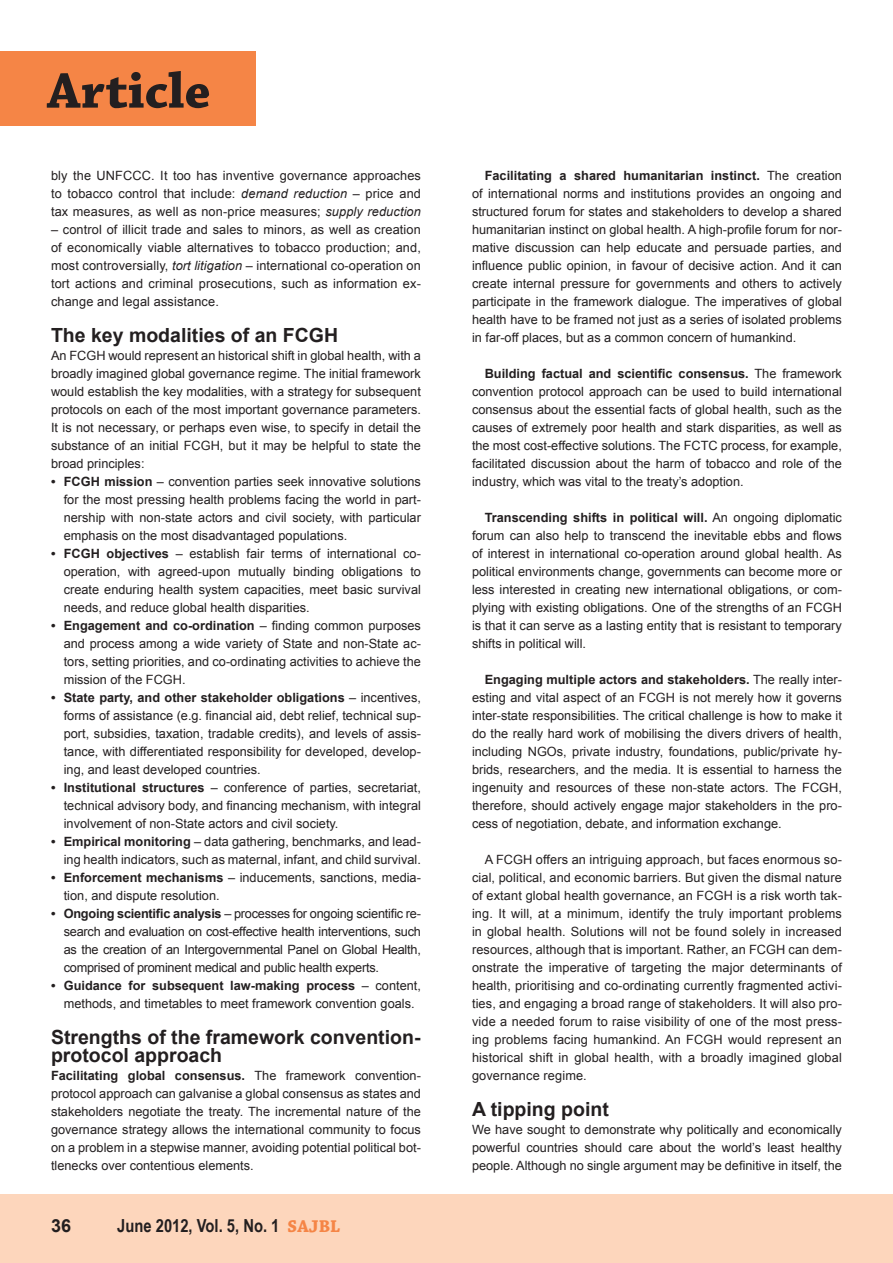
<style>
.page{position:relative;width:893px;height:1263px;background:#fff}
.page>*{position:absolute;margin:0;border:0;box-sizing:border-box;transform-origin:0 0}
.t1{font:700 60px "Chaparral Pro";color:#231f20}
.t2{font:700 52.5px "Chaparral Pro";color:#231f20}
.B_HEAD{font:700 19.5px/18px "Arial";color:#231f20}
.t3{font:700 18px "Arial Narrow";color:#231f20}
.t4{font:700 18px "Arial";color:#231f20}
.BODY_COPY_INDENT{font:12.75px/18px "Arial";color:#231f20;text-align:justify}
.BODY_COPY{font:12.75px/18px "Arial";color:#231f20;text-align:justify}
.s1{font-style:italic}
.s2{font-weight:700}
.s3{font-family:"Chaparral Pro";color:#f58546}
</style>
<div class="page">
<div style="left:0;top:1195px;width:893px;height:68px;background:#fdd6bc"></div>
<div style="left:0;top:51px;width:251px;height:74px;background:#f58546"></div>
<h1 class="t1" style="left:54px;top:56px;width:188px">Article</h1>
<p class="t2" style="left:47px;top:60px;width:165px">Article</p>
<p class="BODY_COPY_INDENT" style="left:51px;top:167px;width:371px">bly the UNFCCC. It too has inventive governance approaches to tobacco control that include: <span class="s1">demand reduction</span> – price and tax measures, as well as non-price measures; <span class="s1">supply reduction</span></p>
<p class="BODY_COPY_INDENT" style="left:51px;top:221px;width:371px">– control of illicit trade and sales to minors, as well as creation of economically viable alternatives to tobacco production; and, most controversially, <span class="s1">tort litigation</span> – international co-operation on tort actions and criminal prosecutions, such as information ex&shy;change and legal assistance.</p>
<p class="B_HEAD" style="left:51px;top:327px;width:289px">The key modalities of an FCGH</p>
<p class="BODY_COPY" style="left:51px;top:347px;width:371px">An FCGH would represent an historical shift in global health, with a broadly imagined global governance regime. The initial framework would establish the key modalities, with a strategy for subsequent protocols on each of the most important governance parameters.<br>It is not necessary, or perhaps even wise, to specify in detail the substance of an initial FCGH, but it may be helpful to state the broad principles:</p>
<p class="BODY_COPY_INDENT" style="left:64px;top:473px;width:359px;text-indent:-13px"><span class="s2">• FCGH mission</span> – convention parties seek innovative solutions for the most pressing health problems facing the world in part&shy;nership with non-state actors and civil society, with particular emphasis on the most disadvantaged populations.</p>
<p class="BODY_COPY_INDENT" style="left:64px;top:545px;width:359px;text-indent:-13px"><span class="s2">• FCGH objectives</span> – establish fair terms of international co&shy;operation, with agreed-upon mutually binding obligations to create enduring health system capacities, meet basic survival needs, and reduce global health disparities.</p>
<p class="BODY_COPY_INDENT" style="left:64px;top:617px;width:359px;text-indent:-13px"><span class="s2">• Engagement and co-ordination</span> – finding common purposes and process among a wide variety of State and non-State ac&shy;tors, setting priorities, and co-ordinating activities to achieve the mission of the FCGH.</p>
<p class="BODY_COPY_INDENT" style="left:64px;top:689px;width:359px;text-indent:-13px"><span class="s2">• State party, and other stakeholder obligations</span> – incentives, forms of assistance (e.g. financial aid, debt relief, technical sup&shy;port, subsidies, taxation, tradable credits), and levels of assis&shy;tance, with differentiated responsibility for developed, develop&shy;ing, and least developed countries.</p>
<p class="BODY_COPY_INDENT" style="left:64px;top:779px;width:359px;text-indent:-13px"><span class="s2">• Institutional structures</span> – conference of parties, secretariat, technical advisory body, and financing mechanism, with integral involvement of non-State actors and civil society.</p>
<p class="BODY_COPY_INDENT" style="left:51px;top:833px;width:371px;text-align:right"><span class="s2">• Empirical monitoring</span> – data gathering, benchmarks, and lead&shy;ing health indicators, such as maternal, infant, and child survival.</p>
<p class="BODY_COPY_INDENT" style="left:64px;top:869px;width:359px;text-indent:-13px"><span class="s2">• Enforcement mechanisms</span> – inducements, sanctions, media&shy;tion, and dispute resolution.</p>
<p class="BODY_COPY_INDENT" style="left:64px;top:905px;width:359px;text-indent:-13px"><span class="s2">• Ongoing scientific analysis</span> – processes for ongoing scientific re&shy;search and evaluation on cost-effective health interventions, such as the creation of an Intergovernmental Panel on Global Health, comprised of prominent medical and public health experts.</p>
<p class="BODY_COPY_INDENT" style="left:51px;top:977px;width:371px;text-align:center"><span class="s2">• Guidance for subsequent law-making process</span> – content, methods, and timetables to meet framework convention goals.</p>
<p class="B_HEAD" style="left:51px;top:1029px;width:371px">Strengths of the framework convention&shy;protocol approach</p>
<p class="BODY_COPY" style="left:51px;top:1067px;width:371px"><span class="s2">Facilitating global consensus.</span> The framework convention&shy;protocol approach can galvanise a global consensus as states and stakeholders negotiate the treaty. The incremental nature of the governance strategy allows the international community to focus on a problem in a stepwise manner, avoiding potential political bot&shy;tlenecks over contentious elements.</p>
<p class="t4" style="left:51px;top:1213px;width:22px">36</p>
<p class="t3" style="left:117px;top:1211px;width:224px">June 2012, Vol. 5, No. 1 <span class="s3">SAJBL</span></p>
<p class="BODY_COPY_INDENT" style="left:472px;top:167px;width:371px;text-indent:13px"><span class="s2">Facilitating a shared humanitarian instinct.</span> The creation of international norms and institutions provides an ongoing and structured forum for states and stakeholders to develop a shared humanitarian instinct on global health. A high-profile forum for nor&shy;mative discussion can help educate and persuade parties, and influence public opinion, in favour of decisive action. And it can create internal pressure for governments and others to actively participate in the framework dialogue. The imperatives of global health have to be framed not just as a series of isolated problems in far-off places, but as a common concern of humankind.</p>
<p class="BODY_COPY_INDENT" style="left:472px;top:365px;width:371px;text-indent:13px"><span class="s2">Building factual and scientific consensus.</span> The framework convention protocol approach can be used to build international consensus about the essential facts of global health, such as the causes of extremely poor health and stark disparities, as well as the most cost-effective solutions. The FCTC process, for example, facilitated discussion about the harm of tobacco and role of the industry, which was vital to the treaty’s adoption.</p>
<p class="BODY_COPY_INDENT" style="left:472px;top:509px;width:371px;text-indent:13px"><span class="s2">Transcending shifts in political will.</span> An ongoing diplomatic forum can also help to transcend the inevitable ebbs and flows of interest in international co-operation around global health. As political environments change, governments can become more or less interested in creating new international obligations, or com&shy;plying with existing obligations. One of the strengths of an FCGH is that it can serve as a lasting entity that is resistant to temporary shifts in political will.</p>
<p class="BODY_COPY_INDENT" style="left:472px;top:671px;width:371px;text-indent:13px"><span class="s2">Engaging multiple actors and stakeholders.</span> The really inter&shy;esting and vital aspect of an FCGH is not merely how it governs inter-state responsibilities. The critical challenge is how to make it do the really hard work of mobilising the divers drivers of health, including NGOs, private industry, foundations, public/private hy&shy;brids, researchers, and the media. It is essential to harness the ingenuity and resources of these non-state actors. The FCGH, therefore, should actively engage major stakeholders in the pro&shy;cess of negotiation, debate, and information exchange.</p>
<p class="BODY_COPY_INDENT" style="left:472px;top:851px;width:371px;text-indent:13px">A FCGH offers an intriguing approach, but faces enormous so&shy;cial, political, and economic barriers. But given the dismal nature of extant global health governance, an FCGH is a risk worth tak&shy;ing. It will, at a minimum, identify the truly important problems in global health. Solutions will not be found solely in increased resources, although that is important. Rather, an FCGH can dem&shy;onstrate the imperative of targeting the major determinants of health, prioritising and co-ordinating currently fragmented activi&shy;ties, and engaging a broad range of stakeholders. It will also pro&shy;vide a needed forum to raise visibility of one of the most press&shy;ing problems facing humankind. An FCGH would represent an historical shift in global health, with a broadly imagined global governance regime.</p>
<p class="B_HEAD" style="left:472px;top:1101px;width:138px">A tipping point</p>
<p class="BODY_COPY" style="left:472px;top:1121px;width:371px">We have sought to demonstrate why politically and economically powerful countries should care about the world’s least healthy people. Although no single argument may be definitive in itself, the</p>
</div>
